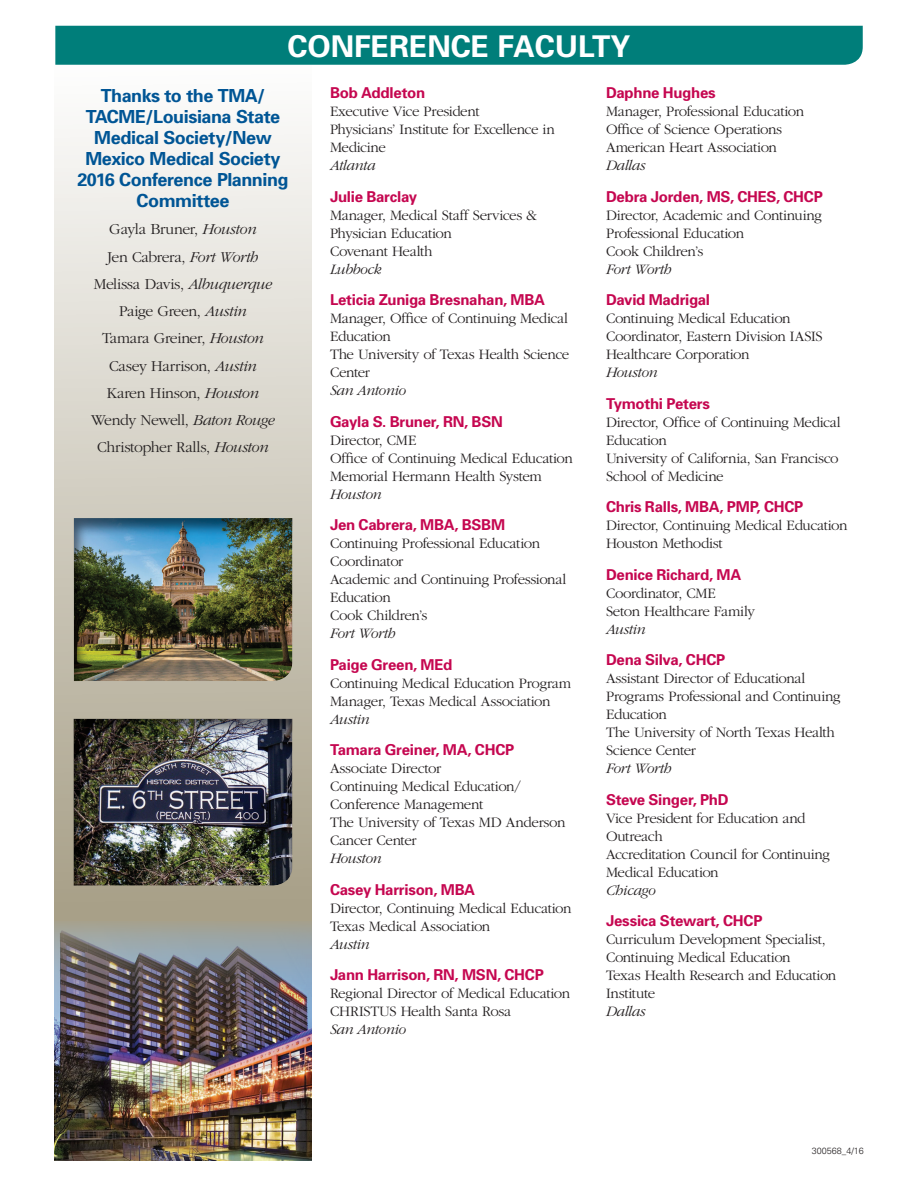
<style>
.page{position:relative;width:918px;height:1188px;background:#fff}
.page>*{position:absolute;margin:0;border:0;box-sizing:border-box;transform-origin:0 0}
.t1{font:700 30px "Univers";color:#fff}
.t2{font:700 18px/21px "Univers";letter-spacing:-.025em;color:#005595;text-align:center}
.t3{font:300 15.75px/27.3px "ITC Garamond Std";letter-spacing:-.025em;color:#231f20;text-align:center}
.t4{font:300 15px/18px "ITC Garamond Std";letter-spacing:-.025em;color:#231f20}
.t5{font:700 15px "Univers";letter-spacing:-.015em;color:#c50750}
.t6{font:italic 300 15px "ITC Garamond Std";letter-spacing:-.025em;color:#231f20}
.t7{font:300 9px "Univers";color:#231f20}
.s1{font-style:italic}
</style>
<div class="page">
<svg style="left:54px;top:125px;width:258px;height:1036px;background:#d8d5ca"></svg>
<div style="left:55px;top:26px;width:808px;height:39px;background:#007e7a"></div>
<div style="left:73px;top:718px;width:220px;height:168px;background:#231f20;opacity:.6"></div>
<div style="left:74px;top:518px;width:218px;height:163px;background:#231f20;opacity:.6"></div>
<img style="left:55px;top:922px;width:257px;height:239px">
<h1 class="t1" style="left:288px;top:28px;width:246px">CONFERENCE Facult</h1>
<h1 class="t1" style="left:610px;top:28px;width:22px">y</h1>
<p class="t2" style="left:78px;top:85px;width:212px">Thanks to the TMA/<br>TACME/Louisiana State<br>Medical Society/New<br>Mexico Medical Society<br>2016 Conference Planning<br>Committee</p>
<p class="t3" style="left:91px;top:216px;width:185px">Gayla Bruner, <span class="s1">Houston<br></span>Jen Cabrera, <span class="s1">Fort Worth<br></span>Melissa Davis, <span class="s1">Albuquerque<br></span>Paige Green, <span class="s1">Austin<br></span>Tamara Greiner, <span class="s1">Houston<br></span>Casey Harrison, <span class="s1">Austin<br></span>Karen Hinson, <span class="s1">Houston<br></span>Wendy Newell, <span class="s1">Baton Rouge<br></span>Christopher Ralls, <span class="s1">Houston</span></p>
<p class="t5" style="left:330px;top:84px;width:97px">Bob Addleton</p>
<p class="t4" style="left:330px;top:103px;width:226px">Executive Vice President<br>Physicians’ Institute for Excellence in<br>Medicine</p>
<p class="t6" style="left:330px;top:157px;width:47px">Atlanta</p>
<p class="t5" style="left:330px;top:187px;width:89px">Julie Barclay</p>
<p class="t4" style="left:330px;top:206px;width:208px">Manager, Medical Staff Services &amp;<br>Physician Education<br>Covenant Health</p>
<p class="t6" style="left:330px;top:261px;width:53px">Lubbock</p>
<p class="t5" style="left:330px;top:291px;width:216px">Leticia Zuniga Bresnahan, MBA</p>
<p class="t4" style="left:330px;top:310px;width:241px">Manager, Office of Continuing Medical<br>Education<br>The University of Texas Health Science<br>Center</p>
<p class="t6" style="left:330px;top:382px;width:78px">San Antonio</p>
<p class="t5" style="left:330px;top:412px;width:174px">Gayla S. Bruner, RN, BSN</p>
<p class="t4" style="left:330px;top:431px;width:244px">Director, CME<br>Office of Continuing Medical Education<br>Memorial Hermann Health System</p>
<p class="t6" style="left:330px;top:486px;width:53px">Houston</p>
<p class="t5" style="left:330px;top:516px;width:177px">Jen Cabrera, MBA, BSBM</p>
<p class="t4" style="left:330px;top:535px;width:238px">Continuing Professional Education<br>Coordinator<br>Academic and Continuing Professional<br>Education<br>Cook Children’s</p>
<p class="t6" style="left:330px;top:625px;width:67px">Fort Worth</p>
<p class="t5" style="left:330px;top:655px;width:124px">Paige Green, MEd</p>
<p class="t4" style="left:330px;top:674px;width:243px">Continuing Medical Education Program<br>Manager, Texas Medical Association</p>
<p class="t6" style="left:330px;top:711px;width:41px">Austin</p>
<p class="t5" style="left:330px;top:741px;width:186px">Tamara Greiner, MA, CHCP</p>
<p class="t4" style="left:330px;top:760px;width:237px">Associate Director<br>Continuing Medical Education/<br>Conference Management<br>The University of Texas MD Anderson<br>Cancer Center</p>
<p class="t6" style="left:330px;top:850px;width:53px">Houston</p>
<p class="t5" style="left:330px;top:880px;width:147px">Casey Harrison, MBA</p>
<p class="t4" style="left:330px;top:899px;width:243px">Director, Continuing Medical Education<br>Texas Medical Association</p>
<p class="t6" style="left:330px;top:936px;width:41px">Austin</p>
<p class="t5" style="left:330px;top:966px;width:215px">Jann Harrison, RN, MSN, CHCP</p>
<p class="t4" style="left:330px;top:985px;width:242px">Regional Director of Medical Education<br>CHRISTUS Health Santa Rosa</p>
<p class="t6" style="left:330px;top:1021px;width:78px">San Antonio</p>
<p class="t5" style="left:606px;top:84px;width:111px">Daphne Hughes</p>
<p class="t4" style="left:606px;top:103px;width:200px">Manager, Professional Education<br>Office of Science Operations<br>American Heart Association</p>
<p class="t6" style="left:606px;top:157px;width:41px">Dallas</p>
<p class="t5" style="left:606px;top:187px;width:218px">Debra Jorden, MS, CHES, CHCP</p>
<p class="t4" style="left:606px;top:206px;width:218px">Director, Academic and Continuing<br>Professional Education<br>Cook Children’s</p>
<p class="t6" style="left:606px;top:261px;width:67px">Fort Worth</p>
<p class="t5" style="left:606px;top:291px;width:106px">David Madrigal</p>
<p class="t4" style="left:606px;top:310px;width:218px">Continuing Medical Education<br>Coordinator, Eastern Division IASIS<br>Healthcare Corporation</p>
<p class="t6" style="left:606px;top:364px;width:53px">Houston</p>
<p class="t5" style="left:606px;top:394px;width:106px">Tymothi Peters</p>
<p class="t4" style="left:606px;top:413px;width:236px">Director, Office of Continuing Medical<br>Education<br>University of California, San Francisco<br>School of Medicine</p>
<p class="t5" style="left:606px;top:498px;width:199px">Chris Ralls, MBA, PMP, CHCP</p>
<p class="t4" style="left:606px;top:517px;width:243px">Director, Continuing Medical Education<br>Houston Methodist</p>
<p class="t5" style="left:606px;top:565px;width:137px">Denice Richard, MA</p>
<p class="t4" style="left:606px;top:584px;width:151px">Coordinator, CME<br>Seton Healthcare Family</p>
<p class="t6" style="left:606px;top:621px;width:41px">Austin</p>
<p class="t5" style="left:606px;top:651px;width:121px">Dena Silva, CHCP</p>
<p class="t4" style="left:606px;top:670px;width:236px">Assistant Director of Educational<br>Programs Professional and Continuing<br>Education<br>The University of North Texas Health<br>Science Center</p>
<p class="t6" style="left:606px;top:760px;width:67px">Fort Worth</p>
<p class="t5" style="left:606px;top:790px;width:124px">Steve Singer, PhD</p>
<p class="t4" style="left:606px;top:809px;width:226px">Vice President for Education and<br>Outreach<br>Accreditation Council for Continuing<br>Medical Education</p>
<p class="t6" style="left:606px;top:882px;width:51px">Chicago</p>
<p class="t5" style="left:606px;top:912px;width:158px">Jessica Stewart, CHCP</p>
<p class="t4" style="left:606px;top:931px;width:232px">Curriculum Development Specialist,<br>Continuing Medical Education<br>Texas Health Research and Education<br>Institute</p>
<p class="t6" style="left:606px;top:1003px;width:41px">Dallas</p>
<p class="t7" style="left:812px;top:1146px;width:54px">300568_4/16</p>
</div>
